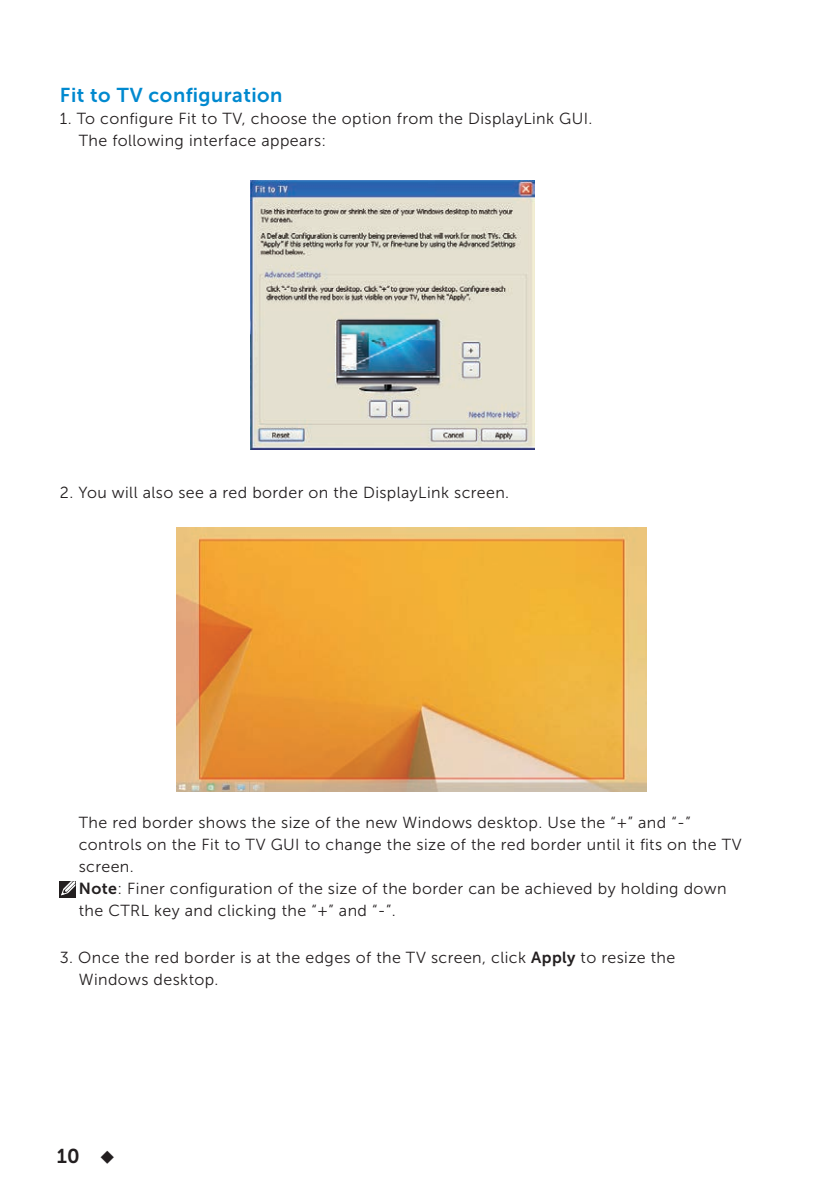
<style>
.page{position:relative;width:840px;height:1191px;background:#fff}
.page>*{position:absolute;margin:0;border:0;box-sizing:border-box;transform-origin:0 0}
.t1{font:20px "Museo Sans For Dell 700";letter-spacing:.025em;color:#0089cf}
.t2{font:20px "Museo Sans For Dell 700";color:#231f20}
.t3{font:16px/22px "Museo Sans For Dell 300";letter-spacing:.025em;color:#231f20}
.s1{font-family:"Museo Sans For Dell 700"}
</style>
<div class="page">
<img style="left:251px;top:180px;width:283px;height:269px">
<img style="left:176px;top:527px;width:469px;height:264px">
<div style="left:59px;top:881px;width:16px;height:16px;background:#231f20"></div>
<svg style="left:61px;top:881px;width:14px;height:14px"></svg>
<p class="t1" style="left:60px;top:84px;width:224px">Fit to TV configuration</p>
<p class="t3" style="left:79px;top:107px;width:514px;text-indent:-19px">1. To configure Fit to TV, choose the option from the DisplayLink GUI.<br>The following interface appears:</p>
<p class="t3" style="left:60px;top:481px;width:450px">2. You will also see a red border on the DisplayLink screen.</p>
<p class="t3" style="left:79px;top:811px;width:664px">The red border shows the size of the new Windows desktop. Use the “+” and “-” controls on the Fit to TV GUI to change the size of the red border until it fits on the TV screen.<br><span class="s1">Note</span>: Finer configuration of the size of the border can be achieved by holding down the CTRL key and clicking the “+” and “-”.</p>
<p class="t3" style="left:79px;top:946px;width:597px;text-indent:-19px">3. Once the red border is at the edges of the TV screen, click <span class="s1">Apply</span> to resize the<br>Windows desktop.</p>
<p class="t2" style="left:57px;top:1144px;width:60px">10 ◆</p>
</div>
